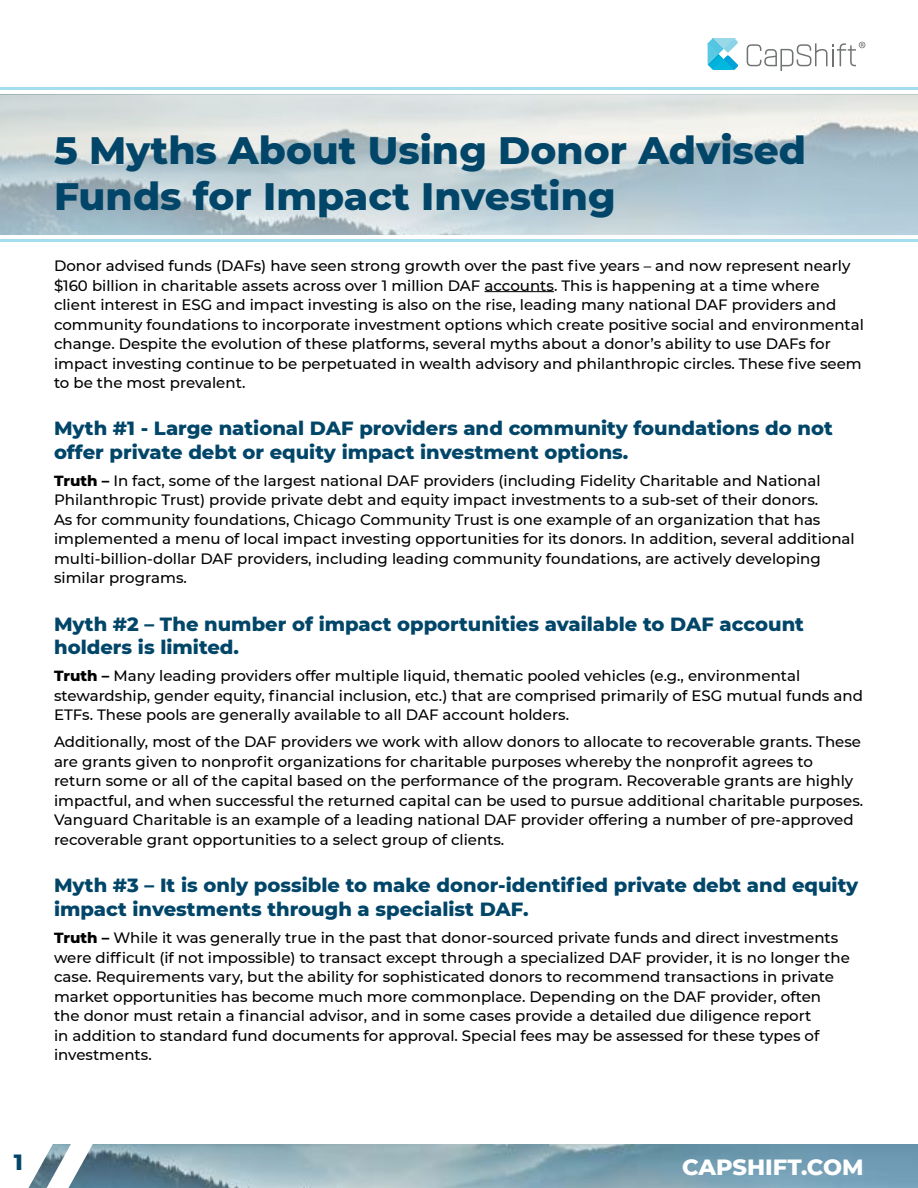
<style>
.page{position:relative;width:918px;height:1188px;background:#fff}
.page>*{position:absolute;margin:0;border:0;box-sizing:border-box;transform-origin:0 0}
.t1{font:800 39px/46.8px "Montserrat";color:#014669}
.t2{font:800 22.5px "Montserrat";color:#fff}
.t3{font:800 22.5px "Montserrat";color:#014669}
.t4{font:800 19.5px/23.4px "Montserrat";color:#014669}
.t5{font:500 15px/19.5px "Montserrat";color:#000}
.s1{color:#000101}
.s2{font-weight:800}
</style>
<div class="page">
<svg style="left:708px;top:38px;width:30px;height:32px"></svg>
<svg style="left:747px;top:42px;width:118px;height:29px"></svg>
<img style="left:93px;top:1145px;width:825px;height:43px">
<hr style="left:0;top:88px;width:918px;height:2px;background:#a4ddef">
<hr style="left:0;top:239px;width:918px;height:3px;background:#a4ddef">
<svg style="left:28px;top:1144px;width:65px;height:44px"></svg>
<hr style="left:485px;top:291px;width:69px;height:1px;background:#000101">
<svg style="left:0;top:95px;width:918px;height:140px"></svg>
<h1 class="t1" style="left:54px;top:124px;width:754px">5 Myths About Using Donor Advised<br>Funds for Impact Investing</h1>
<p class="t5" style="left:54px;top:255px;width:811px">Donor advised funds (DAFs) have seen strong growth over the past five years – and now represent nearly $160 billion in charitable assets across over 1 million DAF <span class="s1">accounts</span>. This is happening at a time where client interest in ESG and impact investing is also on the rise, leading many national DAF providers and community foundations to incorporate investment options which create positive social and environmental change. Despite the evolution of these platforms, several myths about a donor’s ability to use DAFs for impact investing continue to be perpetuated in wealth advisory and philanthropic circles. These five seem to be the most prevalent.</p>
<h3 class="t4" style="left:54px;top:416px;width:780px">Myth #1 - Large national DAF providers and community foundations do not offer private debt or equity impact investment options.</h3>
<p class="t5" style="left:54px;top:470px;width:802px"><span class="s2">Truth –</span> In fact, some of the largest national DAF providers (including Fidelity Charitable and National Philanthropic Trust) provide private debt and equity impact investments to a sub-set of their donors.<br>As for community foundations, Chicago Community Trust is one example of an organization that has implemented a menu of local impact investing opportunities for its donors. In addition, several additional multi-billion-dollar DAF providers, including leading community foundations, are actively developing similar programs.</p>
<h3 class="t4" style="left:54px;top:611px;width:752px">Myth #2 – The number of impact opportunities available to DAF account holders is limited.</h3>
<p class="t5" style="left:54px;top:665px;width:810px"><span class="s2">Truth –</span> Many leading providers offer multiple liquid, thematic pooled vehicles (e.g., environmental stewardship, gender equity, financial inclusion, etc.) that are comprised primarily of ESG mutual funds and<br>ETFs. These pools are generally available to all DAF account holders.</p>
<p class="t5" style="left:54px;top:731px;width:811px">Additionally, most of the DAF providers we work with allow donors to allocate to recoverable grants. These are grants given to nonprofit organizations for charitable purposes whereby the nonprofit agrees to return some or all of the capital based on the performance of the program. Recoverable grants are highly impactful, and when successful the returned capital can be used to pursue additional charitable purposes.<br>Vanguard Charitable is an example of a leading national DAF provider offering a number of pre-approved recoverable grant opportunities to a select group of clients.</p>
<h3 class="t4" style="left:54px;top:872px;width:806px;line-height:24px">Myth #3 – It is only possible to make donor-identified private debt and equity impact investments through a specialist DAF.</h3>
<p class="t5" style="left:54px;top:927px;width:797px"><span class="s2">Truth –</span> While it was generally true in the past that donor-sourced private funds and direct investments were difficult (if not impossible) to transact except through a specialized DAF provider, it is no longer the case. Requirements vary, but the ability for sophisticated donors to recommend transactions in private market opportunities has become much more commonplace. Depending on the DAF provider, often the donor must retain a financial advisor, and in some cases provide a detailed due diligence report<br>in addition to standard fund documents for approval. Special fees may be assessed for these types of investments.</p>
<h2 class="t3" style="left:14px;top:1145px;width:11px">1</h2>
<h2 class="t2" style="left:682px;top:1150px;width:183px">CAPSHIFT.COM</h2>
</div>
